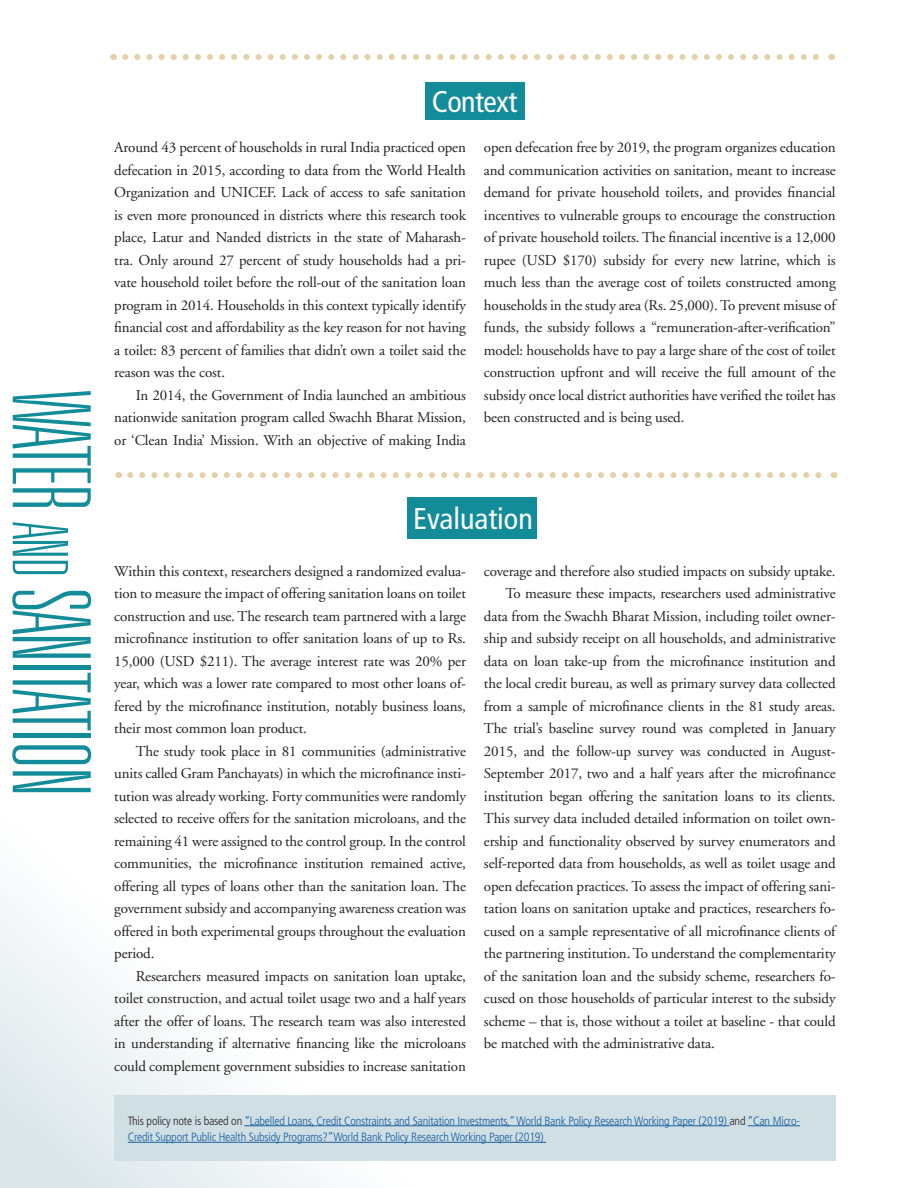
<style>
.page{position:relative;width:918px;height:1188px;background:#fff}
.page>*{position:absolute;margin:0;border:0;box-sizing:border-box;transform-origin:0 0}
.t1{font:100 ultra-condensed 108px "Univers";color:#138c99}
.t2{font:condensed 30px "Frutiger";color:#fff}
.t3{font:condensed 30px "Frutiger";letter-spacing:-.02em;color:#fff}
.t4{font:15px/22.5px "Adobe Garamond";letter-spacing:-.01em;color:#231f20;text-align:justify}
.t5{font:300 condensed 12px/16.5px "Frutiger";letter-spacing:-.015em;color:#175d9e}
.s1{font-size:76.5px}
.s2{color:#231f20}
</style>
<div class="page">
<svg style="left:0;top:901px;width:434px;height:287px"></svg>
<svg style="left:130px;top:472px;width:692px;height:6px"></svg>
<div style="left:407px;top:497px;width:130px;height:42px;background:#138c99"></div>
<div style="left:426px;top:82px;width:99px;height:38px;background:#138c99"></div>
<svg style="left:125px;top:54px;width:694px;height:6px"></svg>
<div style="left:114px;top:1096px;width:722px;height:65px;background:#d0dfe4"></div>
<hr style="left:244px;top:1125px;width:485px;height:1px;background:#175d9e">
<hr style="left:748px;top:1125px;width:52px;height:1px;background:#175d9e">
<hr style="left:128px;top:1142px;width:418px;height:1px;background:#175d9e">
<p class="t1" style="left:106px;top:391px;width:407px;rotate:90deg">WATER <span class="s1">AND</span> SANITATION</p>
<p class="t3" style="left:432px;top:84px;width:87px">Context</p>
<p class="t4" style="left:114px;top:137px;width:353px">Around 43 percent of households in rural India practiced open defecation in 2015, according to data from the World Health Organization and UNICEF. Lack of access to safe sanitation is even more pronounced in districts where this research took place, Latur and Nanded districts in the state of Maharash&shy;tra. Only around 27 percent of study households had a pri&shy;vate household toilet before the roll-out of the sanitation loan program in 2014. Households in this context typically identify financial cost and affordability as the key reason for not having a toilet: 83 percent of families that didn’t own a toilet said the reason was the cost.</p>
<p class="t4" style="left:114px;top:384px;width:353px;text-indent:22px">In 2014, the Government of India launched an ambitious nationwide sanitation program called Swachh Bharat Mission, or ‘Clean India’ Mission. With an objective of making India</p>
<p class="t4" style="left:484px;top:137px;width:353px">open defecation free by 2019, the program organizes education and communication activities on sanitation, meant to increase demand for private household toilets, and provides financial incentives to vulnerable groups to encourage the construction of private household toilets. The financial incentive is a 12,000 rupee (USD $170) subsidy for every new latrine, which is much less than the average cost of toilets constructed among households in the study area (Rs. 25,000). To prevent misuse of funds, the subsidy follows a “remuneration-after-verification” model: households have to pay a large share of the cost of toilet construction upfront and will receive the full amount of the subsidy once local district authorities have verified the toilet has been constructed and is being used.</p>
<p class="t2" style="left:413px;top:501px;width:121px">Evaluation</p>
<p class="t4" style="left:114px;top:560px;width:353px">Within this context, researchers designed a randomized evalua&shy;tion to measure the impact of offering sanitation loans on toilet construction and use. The research team partnered with a large microfinance institution to offer sanitation loans of up to Rs.<br>15,000 (USD $211). The average interest rate was 20% per year, which was a lower rate compared to most other loans of&shy;fered by the microfinance institution, notably business loans, their most common loan product.</p>
<p class="t4" style="left:114px;top:740px;width:353px;text-indent:22px">The study took place in 81 communities (administrative units called Gram Panchayats) in which the microfinance insti&shy;tution was already working. Forty communities were randomly selected to receive offers for the sanitation microloans, and the remaining 41 were assigned to the control group. In the control communities, the microfinance institution remained active, offering all types of loans other than the sanitation loan. The government subsidy and accompanying awareness creation was offered in both experimental groups throughout the evaluation period.</p>
<p class="t4" style="left:114px;top:965px;width:353px;text-indent:22px">Researchers measured impacts on sanitation loan uptake, toilet construction, and actual toilet usage two and a half years after the offer of loans. The research team was also interested in understanding if alternative financing like the microloans could complement government subsidies to increase sanitation</p>
<p class="t4" style="left:484px;top:560px;width:353px">coverage and therefore also studied impacts on subsidy uptake.</p>
<p class="t4" style="left:484px;top:583px;width:353px;text-indent:22px">To measure these impacts, researchers used administrative data from the Swachh Bharat Mission, including toilet owner&shy;ship and subsidy receipt on all households, and administrative data on loan take-up from the microfinance institution and the local credit bureau, as well as primary survey data collected from a sample of microfinance clients in the 81 study areas.<br>The trial’s baseline survey round was completed in January 2015, and the follow-up survey was conducted in August-September 2017, two and a half years after the microfinance institution began offering the sanitation loans to its clients.<br>This survey data included detailed information on toilet own&shy;ership and functionality observed by survey enumerators and self-reported data from households, as well as toilet usage and open defecation practices. To assess the impact of offering sani&shy;tation loans on sanitation uptake and practices, researchers fo&shy;cused on a sample representative of all microfinance clients of the partnering institution. To understand the complementarity of the sanitation loan and the subsidy scheme, researchers fo&shy;cused on those households of particular interest to the subsidy scheme – that is, those without a toilet at baseline - that could be matched with the administrative data.</p>
<p class="t5" style="left:128px;top:1112px;width:674px"><span class="s2">This policy note is based on</span> “Labelled Loans, Credit Constraints and Sanitation Investments,” World Bank Policy Research Working Paper (2019) <span class="s2">and</span> “Can Micro-<br>Credit Support Public Health Subsidy Programs?”World Bank Policy Research Working Paper (2019)</p>
</div>
